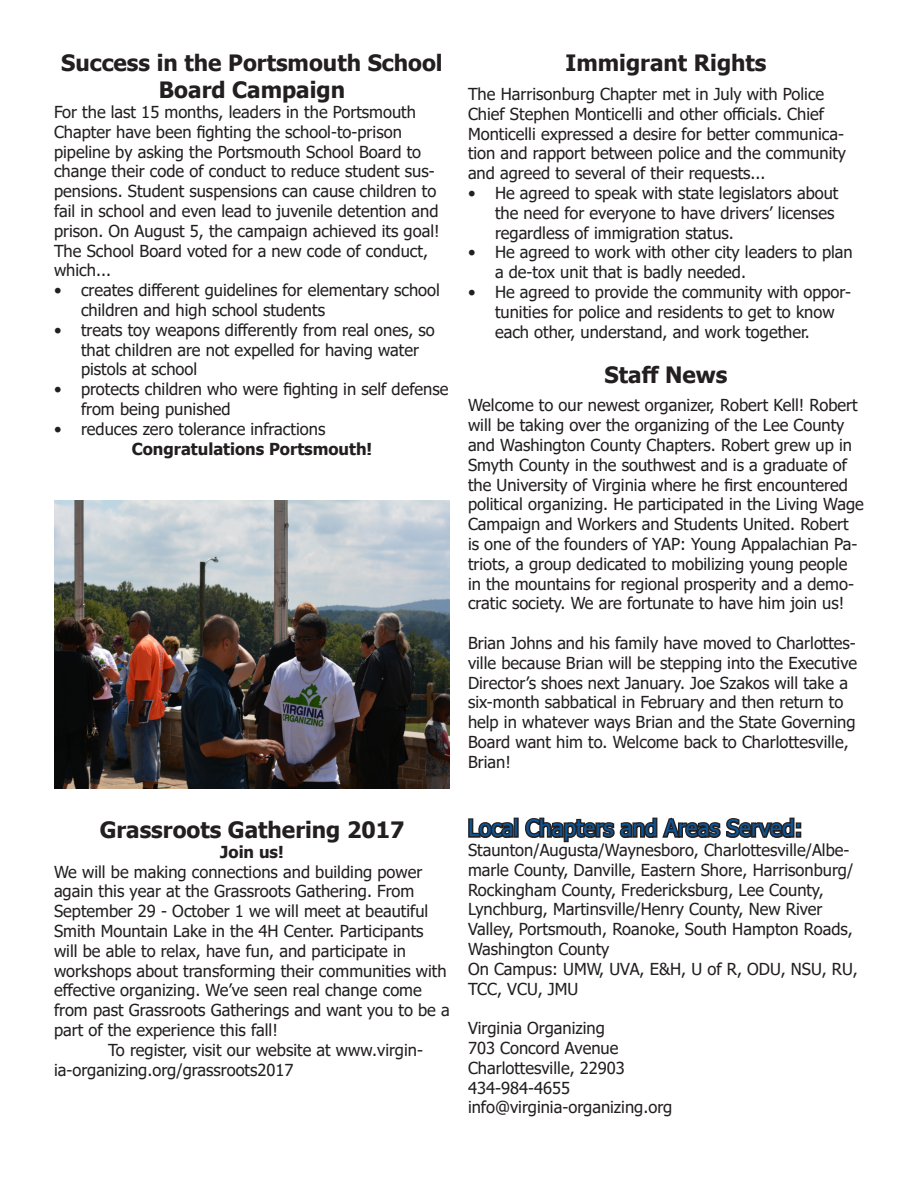
<style>
.page{position:relative;width:918px;height:1188px;background:#fff}
.page>*{position:absolute;margin:0;border:0;box-sizing:border-box;transform-origin:0 0}
.t1{font:700 22.5px/27px "Tahoma";color:#231f20;text-align:center}
.t2{font:22.5px "Tahoma";color:#0f5696}
.t3{font:16.5px/19.8px "Tahoma";color:#231f20}
.t4{font:700 16.5px "Tahoma";color:#231f20}
</style>
<div class="page">
<img style="left:54px;top:500px;width:396px;height:288px">
<svg style="left:468px;top:817px;width:47px;height:21px"></svg>
<div style="left:514px;top:818px;width:5px;height:20px;border:3px solid #231f20"></div>
<svg style="left:525px;top:817px;width:276px;height:26px"></svg>
<p class="t1" style="left:61px;top:50px;width:383px">Success in the Portsmouth School<br>Board Campaign</p>
<p class="t3" style="left:54px;top:103px;width:387px">For the last 15 months, leaders in the Portsmouth Chapter have been fighting the school-to-prison pipeline by asking the Portsmouth School Board to change their code of conduct to reduce student sus&shy;pensions. Student suspensions can cause children to fail in school and even lead to juvenile detention and prison. On August 5, the campaign achieved its goal!<br>The School Board voted for a new code of conduct, which...</p>
<p class="t3" style="left:81px;top:281px;width:360px;text-indent:-27px">• creates different guidelines for elementary school children and high school students</p>
<p class="t3" style="left:81px;top:321px;width:355px;text-indent:-27px">• treats toy weapons differently from real ones, so that children are not expelled for having water pistols at school</p>
<p class="t3" style="left:81px;top:380px;width:369px;text-indent:-27px">• protects children who were fighting in self defense from being punished</p>
<p class="t3" style="left:54px;top:420px;width:273px">• reduces zero tolerance infractions</p>
<p class="t4" style="left:132px;top:437px;width:242px">Congratulations Portsmouth!</p>
<p class="t1" style="left:566px;top:50px;width:202px">Immigrant Rights</p>
<p class="t3" style="left:468px;top:85px;width:380px">The Harrisonburg Chapter met in July with Police Chief Stephen Monticelli and other officials. Chief Monticelli expressed a desire for better communica&shy;tion and rapport between police and the community and agreed to several of their requests...</p>
<p class="t3" style="left:495px;top:184px;width:345px;text-indent:-27px">• He agreed to speak with state legislators about the need for everyone to have drivers’ licenses regardless of immigration status.</p>
<p class="t3" style="left:495px;top:243px;width:359px;text-indent:-27px">• He agreed to work with other city leaders to plan a de-tox unit that is badly needed.</p>
<p class="t3" style="left:495px;top:283px;width:358px;text-indent:-27px">• He agreed to provide the community with oppor&shy;tunities for police and residents to get to know each other, understand, and work together.</p>
<p class="t1" style="left:605px;top:362px;width:124px">Staff News</p>
<p class="t3" style="left:468px;top:396px;width:397px">Welcome to our newest organizer, Robert Kell! Robert will be taking over the organizing of the Lee County and Washington County Chapters. Robert grew up in Smyth County in the southwest and is a graduate of the University of Virginia where he first encountered political organizing. He participated in the Living Wage Campaign and Workers and Students United. Robert<br>is one of the founders of YAP: Young Appalachian Pa&shy;triots, a group dedicated to mobilizing young people in the mountains for regional prosperity and a demo&shy;cratic society. We are fortunate to have him join us!</p>
<p class="t3" style="left:468px;top:634px;width:391px">Brian Johns and his family have moved to Charlottes&shy;ville because Brian will be stepping into the Executive Director’s shoes next January. Joe Szakos will take a six-month sabbatical in February and then return to help in whatever ways Brian and the State Governing Board want him to. Welcome back to Charlottesville, Brian!</p>
<p class="t1" style="left:100px;top:817px;width:306px">Grassroots Gathering 2017</p>
<p class="t4" style="left:220px;top:840px;width:65px">Join us!</p>
<p class="t3" style="left:54px;top:863px;width:397px">We will be making connections and building power again this year at the Grassroots Gathering. From September 29 - October 1 we will meet at beautiful Smith Mountain Lake in the 4H Center. Participants will be able to relax, have fun, and participate in workshops about transforming their communities with effective organizing. We’ve seen real change come from past Grassroots Gatherings and want you to be a part of the experience this fall!</p>
<p class="t3" style="left:54px;top:1041px;width:371px;text-indent:54px">To register, visit our website at www.virgin&shy;ia-organizing.org/grassroots2017</p>
<p class="t2" style="left:468px;top:813px;width:336px">Local Chapters and Areas Served:</p>
<p class="t3" style="left:468px;top:841px;width:387px">Staunton/Augusta/Waynesboro, Charlottesville/Albe&shy;marle County, Danville, Eastern Shore, Harrisonburg/ Rockingham County, Fredericksburg, Lee County, Lynchburg, Martinsville/Henry County, New River Valley, Portsmouth, Roanoke, South Hampton Roads, Washington County</p>
<p class="t3" style="left:468px;top:960px;width:391px">On Campus: UMW, UVA, E&amp;H, U of R, ODU, NSU, RU,<br>TCC, VCU, JMU</p>
<p class="t3" style="left:468px;top:1019px;width:138px">Virginia Organizing</p>
<p class="t3" style="left:468px;top:1039px;width:152px">703 Concord Avenue</p>
<p class="t3" style="left:468px;top:1059px;width:158px">Charlottesville, 22903</p>
<p class="t3" style="left:468px;top:1079px;width:104px">434-984-4655</p>
<p class="t3" style="left:468px;top:1098px;width:206px">info@virginia-organizing.org</p>
</div>
